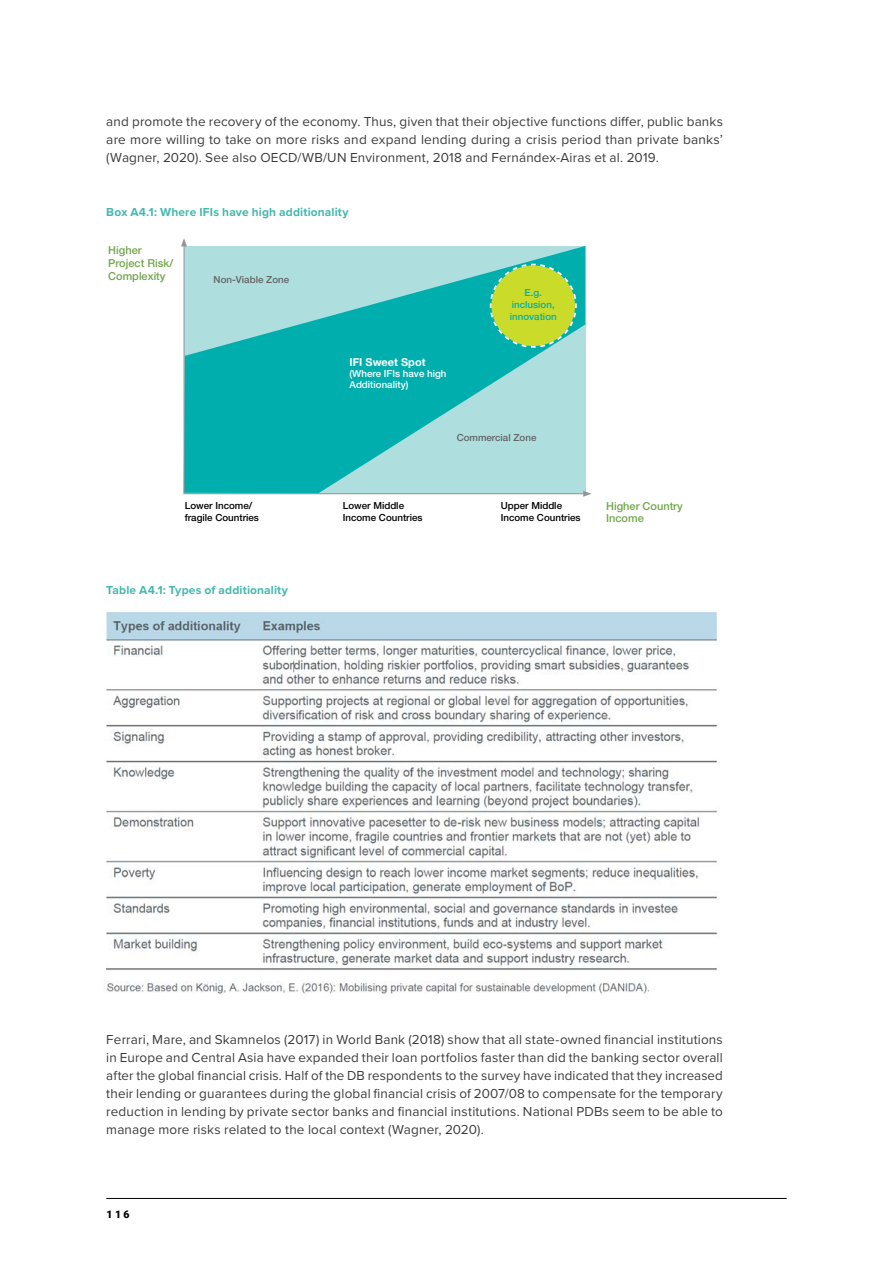
<style>
.page{position:relative;width:893px;height:1263px;background:#fff}
.page>*{position:absolute;margin:0;border:0;box-sizing:border-box;transform-origin:0 0}
.Bodyteksten{font:13.5px/18px "Proxima Nova";letter-spacing:.01em;color:#3c3c3b;text-align:justify}
.Boxes{font:700 12px "Proxima Nova";letter-spacing:.01em;color:#44b8af}
.Bodyteksten-2{font:700 12px "Proxima Nova";letter-spacing:.01em;color:#44b8af}
.t1{font:500 10.95px/13.2px "Helvetica Neue LT Std";color:#71a64b}
.t2{font:700 10.95px "Helvetica Neue LT Std";color:#fff}
.t3{font:900 10.5px "Roboto";color:#000}
.t4{font:500 9.75px/11.7px "Helvetica Neue LT Std";color:#000}
.t5{font:500 9.75px/11.1px "Helvetica Neue LT Std";color:#fff}
.t6{font:500 9.75px "Helvetica Neue LT Std";color:#636466}
.t7{font:500 9.75px/11.7px "Helvetica Neue LT Std";color:#00afad;text-align:center}
</style>
<div class="page">
<hr style="left:106px;top:1198px;width:681px;height:1px;background:#000">
<svg style="left:185px;top:246px;width:400px;height:247px;background:#53c5c4"></svg>
<hr style="left:184px;top:245px;width:1px;height:248px;background:#939598">
<svg style="left:181px;top:238px;width:6px;height:8px"></svg>
<hr style="left:183px;top:493px;width:402px;height:1px;background:#939598">
<svg style="left:583px;top:491px;width:8px;height:6px"></svg>
<svg style="left:489px;top:263px;width:89px;height:86px;background:#9dd258"></svg>
<img style="left:106px;top:612px;width:612px;height:382px">
<p class="Bodyteksten" style="left:106px;top:112px;width:618px">and promote the recovery of the economy. Thus, given that their objective functions differ, public banks are more willing to take on more risks and expand lending during a crisis period than private banks’ (Wagner, 2020). See also OECD/WB/UN Environment, 2018 and Fernándex-Airas et al. 2019.</p>
<p class="Boxes" style="left:106px;top:203px;width:244px">Box A4.1: Where IFIs have high additionality</p>
<p class="t1" style="left:108px;top:243px;width:66px">Higher<br>Project Risk/<br>Complexity</p>
<p class="t6" style="left:214px;top:274px;width:77px">Non-Viable Zone</p>
<p class="t2" style="left:349px;top:355px;width:78px">IFI Sweet Spot</p>
<p class="t5" style="left:349px;top:368px;width:99px">(Where IFIs have high<br>Additionality)</p>
<p class="t7" style="left:510px;top:287px;width:48px">E.g. inclusion, innovation</p>
<p class="t6" style="left:457px;top:431px;width:81px">Commercial Zone</p>
<p class="t4" style="left:185px;top:499px;width:76px">Lower Income/ fragile Countries</p>
<p class="t4" style="left:343px;top:499px;width:81px">Lower Middle<br>Income Countries</p>
<p class="t4" style="left:501px;top:499px;width:81px">Upper Middle<br>Income Countries</p>
<p class="Bodyteksten-2" style="left:106px;top:581px;width:183px">Table A4.1: Types of additionality</p>
<p class="t1" style="left:606px;top:500px;width:78px;line-height:12.1px">Higher Country<br>Income</p>
<p class="Bodyteksten" style="left:106px;top:1030px;width:618px">Ferrari, Mare, and Skamnelos (2017) in World Bank (2018) show that all state-owned financial institutions in Europe and Central Asia have expanded their loan portfolios faster than did the banking sector overall after the global financial crisis. Half of the DB respondents to the survey have indicated that they increased their lending or guarantees during the global financial crisis of 2007/08 to compensate for the temporary reduction in lending by private sector banks and financial institutions. National PDBs seem to be able to manage more risks related to the local context (Wagner, 2020).</p>
<p class="t3" style="left:106px;top:1206px;width:25px">116</p>
</div>
